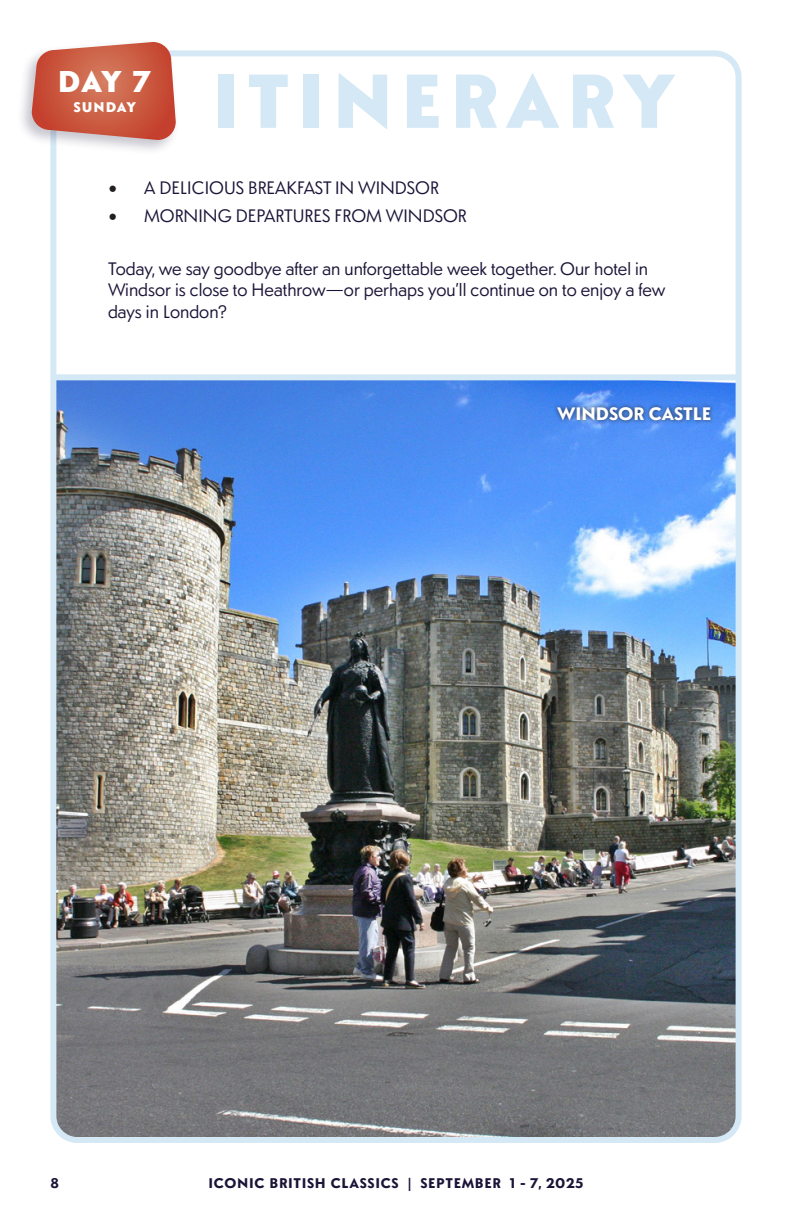
<style>
.page{position:relative;width:792px;height:1224px;background:#fff}
.page>*{position:absolute;margin:0;border:0;box-sizing:border-box;transform-origin:0 0}
.Paragraph_Style_1{font:900 76px "Sonar Sans";letter-spacing:.1em;color:#d4e8f5}
.Paragraph_Style_1-2{font:900 30px "Sonar Sans";color:#fff}
.t1{font:18px/21.6px "Sonar Sans";color:#1c1438}
.t2{font:700 18px "Sonar Sans";color:#fff}
.t3{font:700 14px "Sonar Sans";letter-spacing:.05em;color:#1c1438}
.Paragraph_Style_1-3{font:900 14px "Sonar Sans";letter-spacing:.07em;color:#fff}
.s1{font-family:"Minion Pro";font-size:24px;color:#231f20}
</style>
<div class="page">
<img style="left:57px;top:380px;width:678px;height:756px">
<div style="left:50px;top:50px;width:692px;height:1093px;border:6px solid #d4e8f5;border-radius:24px"></div>
<div style="left:16px;top:38px;width:164px;height:117px;background:#1c1438;opacity:.25"></div>
<svg style="left:32px;top:42px;width:144px;height:98px;background:#ce6c58"></svg>
<div style="left:53px;top:374px;width:686px;height:6px;background:#d4e8f5"></div>
<div style="left:553px;top:403px;width:162px;height:22px;background:#231f20;opacity:.75"></div>
<p class="Paragraph_Style_1-2" style="left:58px;top:60px;width:95px">DAY 7</p>
<p class="Paragraph_Style_1-3" style="left:73px;top:97px;width:64px">SUNDAY</p>
<p class="Paragraph_Style_1" style="left:212px;top:45px;width:465px">ITINERARY</p>
<p class="t1" style="left:108px;top:176px;width:333px"><span class="s1">•</span> A DELICIOUS BREAKFAST IN WINDSOR</p>
<p class="t1" style="left:108px;top:204px;width:360px"><span class="s1">•</span> MORNING DEPARTURES FROM WINDSOR</p>
<p class="t1" style="left:108px;top:257px;width:559px">Today, we say goodbye after an unforgettable week together. Our hotel in<br>Windsor is close to Heathrow—or perhaps you’ll continue on to enjoy a few days in London?</p>
<p class="t2" style="left:557px;top:401px;width:156px">WINDSOR CASTLE</p>
<p class="t3" style="left:50px;top:1173px;width:10px">8</p>
<p class="t3" style="left:208px;top:1173px;width:377px">ICONIC BRITISH CLASSICS | SEPTEMBER 1 - 7, 2025</p>
</div>
